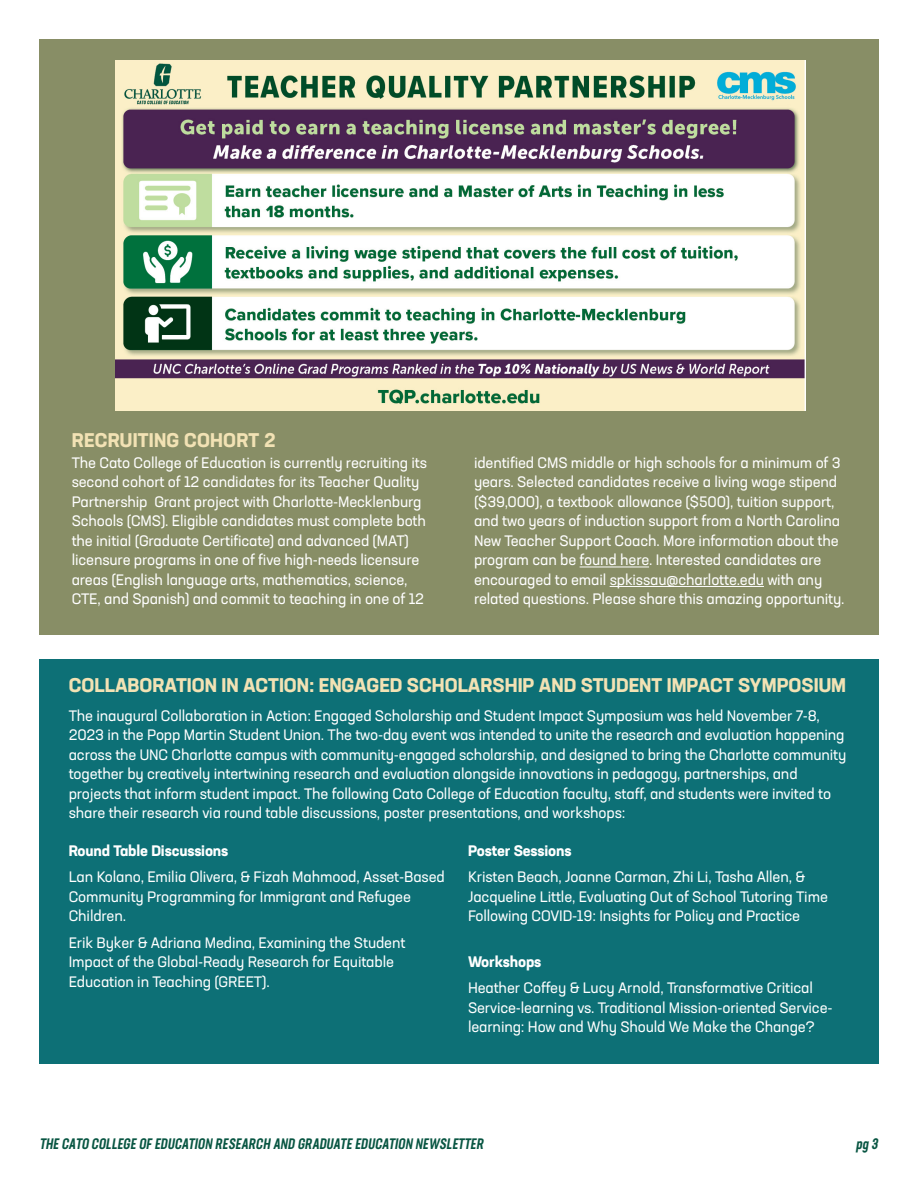
<style>
.page{position:relative;width:918px;height:1188px;background:#fff}
.page>*{position:absolute;margin:0;border:0;box-sizing:border-box;transform-origin:0 0}
.t1{font:700 19.5px "Neusa Next Std";color:#f2e2b4}
.body{font:15px/19.5px "Neusa Next Std";letter-spacing:-.01em;color:#fff}
.t2{font:italic 500 15px "Neusa Next Std Compact";color:#085542}
.body-2{font:700 15px "Neusa Next Std";letter-spacing:-.01em;color:#fff}
</style>
<div class="page">
<div style="left:39px;top:659px;width:840px;height:405px;background:#0d7076"></div>
<div style="left:39px;top:39px;width:840px;height:595px;background:#888e66"></div>
<hr style="left:580px;top:567px;width:69px;height:1px;background:#fff">
<hr style="left:610px;top:586px;width:154px;height:1px;background:#fff">
<img style="left:115px;top:60px;width:691px;height:351px">
<p class="t1" style="left:72px;top:427px;width:205px">RECRUITING COHORT 2</p>
<p class="body" style="left:72px;top:453px;width:357px">The Cato College of Education is currently recruiting its second cohort of 12 candidates for its Teacher Quality Partnership Grant project with Charlotte-Mecklenburg Schools (CMS). Eligible candidates must complete both the initial (Graduate Certificate) and advanced (MAT) licensure programs in one of five high-needs licensure areas (English language arts, mathematics, science, CTE, and Spanish) and commit to teaching in one of 12</p>
<p class="body" style="left:474px;top:453px;width:372px">identified CMS middle or high schools for a minimum of 3 years. Selected candidates receive a living wage stipend ($39,000), a textbook allowance ($500), tuition support, and two years of induction support from a North Carolina New Teacher Support Coach. More information about the program can be found here. Interested candidates are encouraged to email spkissau@charlotte.edu with any related questions. Please share this amazing opportunity.</p>
<p class="t1" style="left:69px;top:672px;width:779px">COLLABORATION IN ACTION: ENGAGED SCHOLARSHIP AND STUDENT IMPACT SYMPOSIUM</p>
<p class="body" style="left:69px;top:705px;width:779px">The inaugural Collaboration in Action: Engaged Scholarship and Student Impact Symposium was held November 7-8, 2023 in the Popp Martin Student Union. The two-day event was intended to unite the research and evaluation happening across the UNC Charlotte campus with community-engaged scholarship, and designed to bring the Charlotte community together by creatively intertwining research and evaluation alongside innovations in pedagogy, partnerships, and projects that inform student impact. The following Cato College of Education faculty, staff, and students were invited to share their research via round table discussions, poster presentations, and workshops:</p>
<p class="body-2" style="left:69px;top:841px;width:161px">Round Table Discussions</p>
<p class="body" style="left:69px;top:867px;width:378px">Lan Kolano, Emilia Olivera, &amp; Fizah Mahmood, Asset-Based<br>Community Programming for Immigrant and Refugee<br>Children.</p>
<p class="body" style="left:69px;top:932px;width:338px">Erik Byker &amp; Adriana Medina, Examining the Student<br>Impact of the Global-Ready Research for Equitable<br>Education in Teaching (GREET).</p>
<p class="body-2" style="left:468px;top:841px;width:105px">Poster Sessions</p>
<p class="body" style="left:468px;top:867px;width:361px">Kristen Beach, Joanne Carman, Zhi Li, Tasha Allen, &amp;<br>Jacqueline Little, Evaluating Out of School Tutoring Time<br>Following COVID-19: Insights for Policy and Practice</p>
<p class="body-2" style="left:468px;top:952px;width:75px">Workshops</p>
<p class="body" style="left:468px;top:978px;width:366px">Heather Coffey &amp; Lucy Arnold, Transformative Critical<br>Service-learning vs. Traditional Mission-oriented Service&shy;learning: How and Why Should We Make the Change?</p>
<p class="t2" style="left:39px;top:1134px;width:448px">THE CATO COLLEGE OF EDUCATION RESEARCH AND GRADUATE EDUCATION NEWSLETTER</p>
<p class="t2" style="left:856px;top:1134px;width:26px">pg 3</p>
</div>
